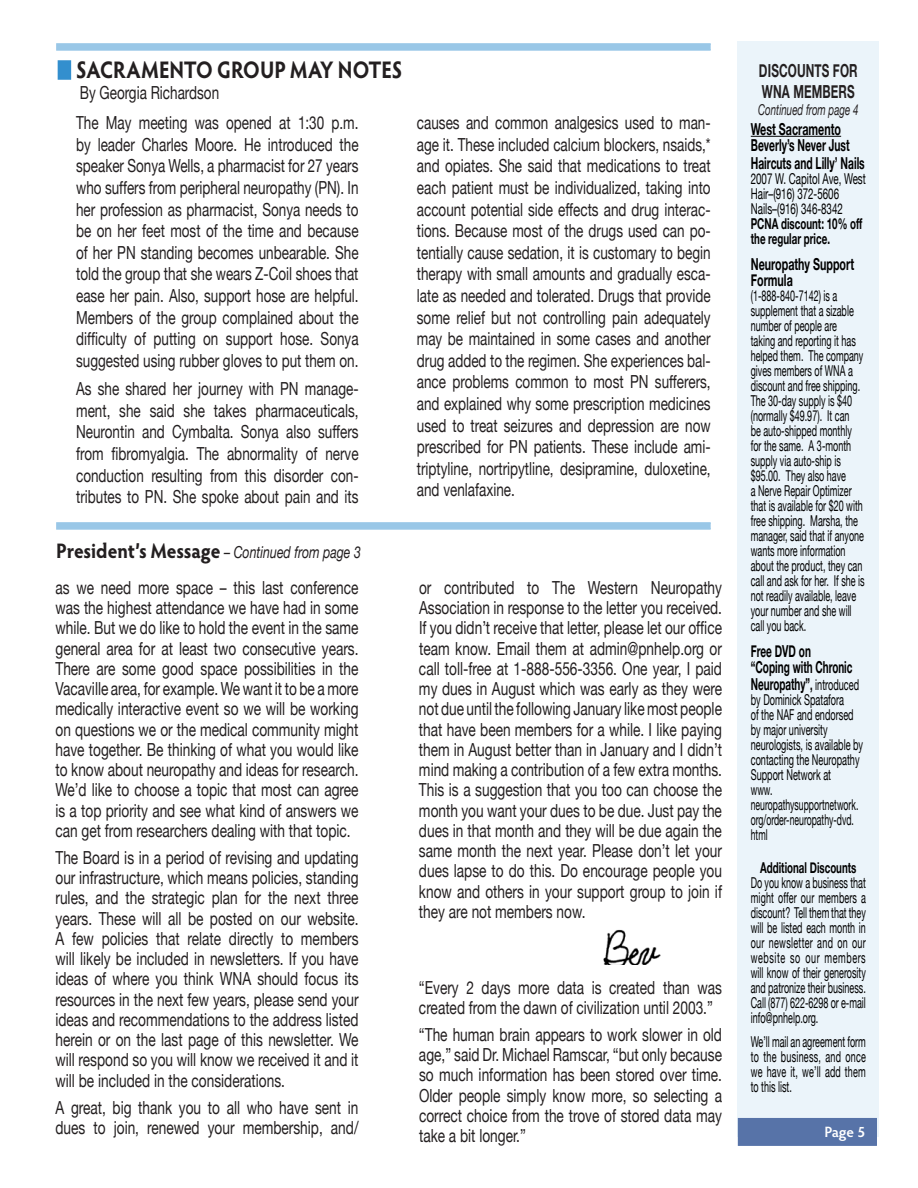
<style>
.page{position:relative;width:918px;height:1188px;background:#fff}
.page>*{position:absolute;margin:0;border:0;box-sizing:border-box;transform-origin:0 0}
.t1{font:700 24px "Hypatia Sans Pro";letter-spacing:-.005em;color:#231f20;scale:.85 1}
.t2{font:18px/20.2px "Helvetica Neue";color:#231f20;text-align:justify;scale:.76 1}
.t3{font:18px/21.6px "Helvetica Neue";color:#231f20;text-align:justify;scale:.75 1}
.t4{font:700 18px/21px "Helvetica Neue";letter-spacing:.01em;color:#231f20;scale:.65 1}
.t5{font:700 16.5px/16.5px "Helvetica Neue";color:#000;scale:.65 1}
.t6{font:700 16.5px/16.5px "Helvetica Neue";color:#000;scale:.61 1}
.t7{font:italic 16.5px "Helvetica Neue";color:#231f20;scale:.75 1}
.t8{font:700 16.5px "Helvetica Neue";color:#000;scale:.62 1}
.t9{font:15px/15px "Helvetica Neue";color:#000;text-align:justify;scale:.6 1}
.t10{font:15px/15px "Helvetica Neue";color:#000;scale:.61 1}
.t11{font:15px/15px "Helvetica Neue";color:#000;scale:.65 1}
.t12{font:700 15px/15px "Helvetica Neue";color:#000;scale:.65 1}
.t13{font:italic 15px "Helvetica Neue";color:#231f20;scale:.65 1}
.t14{font:600 15px "Hypatia Sans Pro";color:#fff}
.s1{font-family:"Hypatia Sans Pro";font-weight:700;font-style:normal;font-size:21px}
.s2{font-size:15px}
.s3{font-weight:400;font-size:15px}
</style>
<div class="page">
<div style="left:738px;top:42px;width:141px;height:1095px;background:#ebf4fa"></div>
<hr style="left:751px;top:136px;width:90px;height:1px;background:#000">
<div style="left:739px;top:1119px;width:138px;height:26px;background:#5773a8"></div>
<div style="left:738px;top:1118px;width:140px;height:28px;border:2px solid #5773a8"></div>
<img style="left:603px;top:929px;width:58px;height:36px">
<svg style="left:56px;top:522px;width:655px;height:8px;background:#9fcae8"></svg>
<svg style="left:56px;top:43px;width:655px;height:8px;background:#9fcae8"></svg>
<div style="left:58px;top:60px;width:13px;height:20px;background:#338fce;border:2px solid #338fce"></div>
<h1 class="t1" style="left:76px;top:53px;width:386px">SACRAMENTO GROUP MAY NOTES</h1>
<p class="t3" style="left:76px;top:78px;width:378px;line-height:29.8px">By Georgia Richardson<br>The May meeting was opened at 1:30 p.m.</p>
<p class="t3" style="left:76px;top:133px;width:378px">by leader Charles Moore. He introduced the speaker Sonya Wells, a pharmacist for 27 years who suffers from peripheral neuropathy (PN). In her profession as pharmacist, Sonya needs to be on her feet most of the time and because of her PN standing becomes unbearable. She told the group that she wears Z-Coil shoes that ease her pain. Also, support hose are helpful.<br>Members of the group complained about the difficulty of putting on support hose. Sonya suggested using rubber gloves to put them on.</p>
<p class="t3" style="left:76px;top:378px;width:378px">As she shared her journey with PN manage&shy;ment, she said she takes pharmaceuticals, Neurontin and Cymbalta. Sonya also suffers from fibromyalgia. The abnormality of nerve conduction resulting from this disorder con&shy;tributes to PN. She spoke about pain and its</p>
<p class="t7" style="left:56px;top:543px;width:408px"><span class="s1">President’s Message</span> – Continued from page 3</p>
<p class="t2" style="left:55px;top:577px;width:400px">as we need more space – this last conference was the highest attendance we have had in some while. But we do like to hold the event in the same general area for at least two consecutive years.<br>There are some good space possibilities in the Vacaville area, for example. We want it to be a more medically interactive event so we will be working on questions we or the medical community might have together. Be thinking of what you would like to know about neuropathy and ideas for research.<br>We’d like to choose a topic that most can agree is a top priority and see what kind of answers we can get from researchers dealing with that topic.</p>
<p class="t2" style="left:55px;top:847px;width:400px">The Board is in a period of revising and updating our infrastructure, which means policies, standing rules, and the strategic plan for the next three years. These will all be posted on our website.<br>A few policies that relate directly to members will likely be included in newsletters. If you have ideas of where you think WNA should focus its resources in the next few years, please send your ideas and recommendations to the address listed herein or on the last page of this newsletter. We will respond so you will know we received it and it will be included in the considerations.</p>
<p class="t2" style="left:55px;top:1097px;width:400px">A great, big thank you to all who have sent in dues to join, renewed your membership, and/</p>
<p class="t3" style="left:417px;top:112px;width:393px">causes and common analgesics used to man&shy;age it. These included calcium blockers, nsaids,* and opiates. She said that medications to treat each patient must be individualized, taking into account potential side effects and drug interac&shy;tions. Because most of the drugs used can po&shy;tentially cause sedation, it is customary to begin therapy with small amounts and gradually esca&shy;late as needed and tolerated. Drugs that provide some relief but not controlling pain adequately may be maintained in some cases and another drug added to the regimen. She experiences bal&shy;ance problems common to most PN sufferers, and explained why some prescription medicines used to treat seizures and depression are now prescribed for PN patients. These include ami&shy;triptyline, nortripytline, desipramine, duloxetine, and venlafaxine.</p>
<p class="t2" style="left:419px;top:577px;width:400px">or contributed to The Western Neuropathy Association in response to the letter you received.<br>If you didn’t receive that letter, please let our office team know. Email them at admin@pnhelp.org or call toll-free at 1-888-556-3356. One year, I paid my dues in August which was early as they were not due until the following January like most people that have been members for a while. I like paying them in August better than in January and I didn’t mind making a contribution of a few extra months.<br>This is a suggestion that you too can choose the month you want your dues to be due. Just pay the dues in that month and they will be due again the same month the next year. Please don’t let your dues lapse to do this. Do encourage people you know and others in your support group to join if they are not members now.</p>
<p class="t2" style="left:419px;top:977px;width:400px">“Every 2 days more data is created than was created from the dawn of civilization until 2003.”</p>
<p class="t2" style="left:419px;top:1024px;width:400px">“The human brain appears to work slower in old age,” said Dr. Michael Ramscar, “but only because so much information has been stored over time.<br>Older people simply know more, so selecting a correct choice from the trove of stored data may take a bit longer.”</p>
<p class="t4" style="left:759px;top:60px;width:153px">DISCOUNTS FOR<br>WNA MEMBERS</p>
<p class="t13" style="left:758px;top:100px;width:156px">Continued from page 4</p>
<p class="t5" style="left:751px;top:120px;width:154px">West Sacramento<br>Beverly’s Never Just</p>
<p class="t8" style="left:751px;top:153px;width:185px">Haircuts and Lilly’ Nails</p>
<p class="t11" style="left:751px;top:171px;width:179px">2007 W. Capitol Ave, West<br>Hair–(916) 372-5606<br>Nails–(916) 346-8342</p>
<p class="t12" style="left:751px;top:216px;width:173px">PCNA discount: 10% off the regular price.</p>
<p class="t5" style="left:751px;top:255px;width:160px">Neuropathy Support<br>Formula</p>
<p class="t9" style="left:751px;top:288px;width:192px;text-align:left">(1-888-840-7142) is a supplement that a sizable number of people are taking and reporting it has helped them. The company gives members of WNA a discount and free shipping.<br>The 30-day supply is $40 (normally $49.97). It can<br>be auto-shipped monthly for the same. A 3-month supply via auto-ship is $95.00. They also have<br>a Nerve Repair Optimizer that is available for $20 with free shipping. Marsha, the manager, said that if anyone wants more information about the product, they can call and ask for her. If she is not readily available, leave your number and she will call you back.</p>
<p class="t6" style="left:751px;top:642px;width:179px">Free DVD on<br>“Coping with Chronic<br>Neuropathy”<span class="s2">,</span> <span class="s3">introduced</span></p>
<p class="t10" style="left:751px;top:692px;width:186px">by Dominick Spatafora<br>of the NAF and endorsed by major university neurologists, is available by contacting the Neuropathy<br>Support Network at<br>www. neuropathysupportnetwork. org/order-neuropathy-dvd. html</p>
<p class="t12" style="left:760px;top:859px;width:150px">Additional Discounts</p>
<p class="t9" style="left:751px;top:875px;width:193px">Do you know a business that might offer our members a discount? Tell them that they will be listed each month in our newsletter and on our website so our members will know of their generosity and patronize their business.<br>Call (877) 622-6298 or e-mail info@pnhelp.org.</p>
<p class="t9" style="left:751px;top:1034px;width:193px">We’ll mail an agreement form to the business, and once we have it, we’ll add them to this list.</p>
<p class="t14" style="left:824px;top:1122px;width:43px">Page 5</p>
</div>
